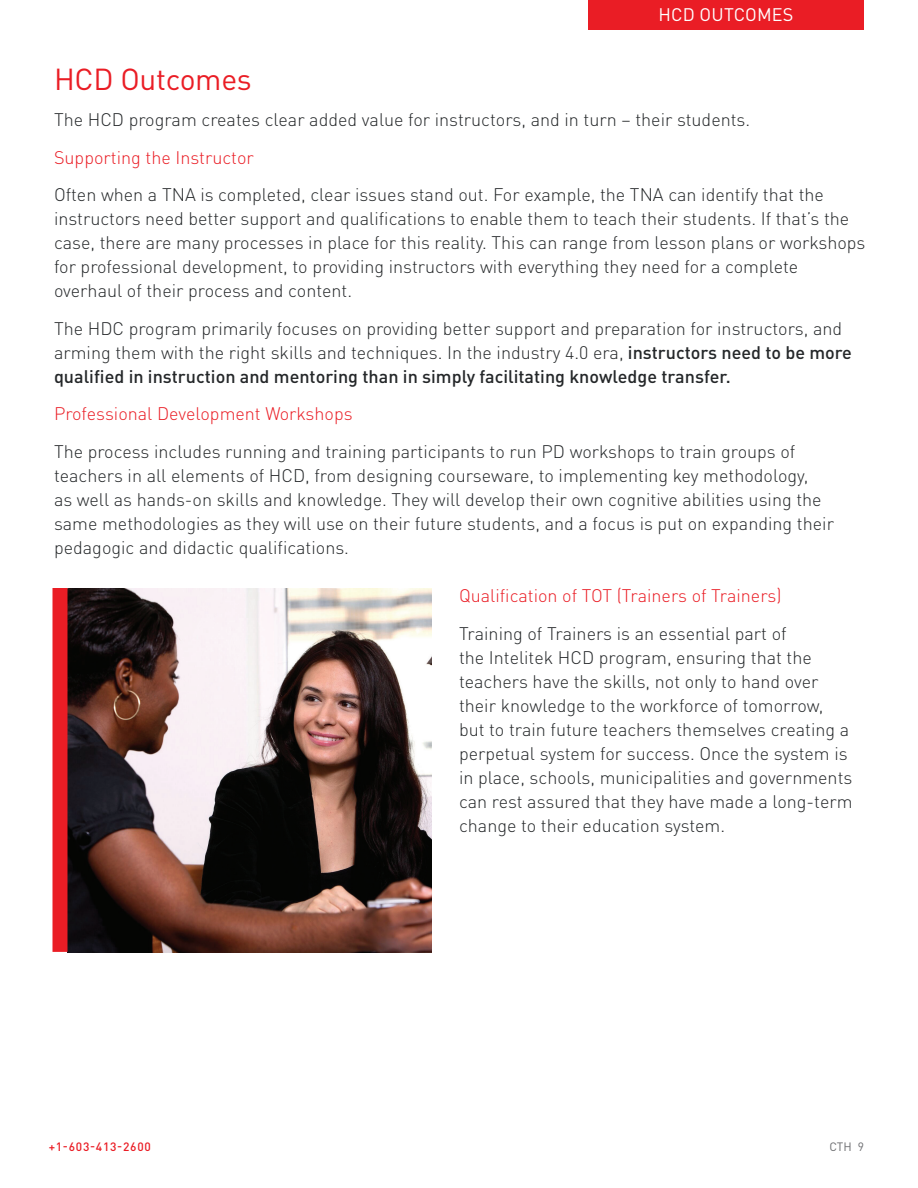
<style>
.page{position:relative;width:918px;height:1188px;background:#fff}
.page>*{position:absolute;margin:0;border:0;box-sizing:border-box;transform-origin:0 0}
.Heading_3{font:30px "DINOT";letter-spacing:-.01em;color:#ea1d25}
.general_description{font:300 18px/24px "DINOT";color:#242729}
.general_description-2{font:300 18px "DINOT";color:#ea1d25}
.Page_Topic{font:18px "DINOT";letter-spacing:.01em;color:#fff}
.t1{font:500 12px "DINOT";letter-spacing:.06em;color:#ea1d25}
.t2{font:12px "DINOT";color:#6c6d70}
.s1{font-weight:500}
</style>
<div class="page">
<div style="left:588px;top:0;width:276px;height:30px;background:#ea1d25"></div>
<img style="left:68px;top:588px;width:364px;height:364px">
<div style="left:52px;top:588px;width:16px;height:364px;background:#ea1d25"></div>
<p class="Heading_3" style="left:54px;top:61px;width:199px">HCD Outcomes</p>
<p class="Page_Topic" style="left:659px;top:3px;width:136px">HCD OUTCOMES</p>
<p class="general_description" style="left:54px;top:108px;width:698px">The HCD program creates clear added value for instructors, and in turn – their students.</p>
<p class="general_description-2" style="left:54px;top:146px;width:201px">Supporting the Instructor</p>
<p class="general_description" style="left:54px;top:183px;width:813px">Often when a TNA is completed, clear issues stand out. For example, the TNA can identify that the instructors need better support and qualifications to enable them to teach their students. If that’s the case, there are many processes in place for this reality. This can range from lesson plans or workshops for professional development, to providing instructors with everything they need for a complete overhaul of their process and content.</p>
<p class="general_description" style="left:54px;top:316px;width:799px">The HDC program primarily focuses on providing better support and preparation for instructors, and arming them with the right skills and techniques. In the industry 4.0 era, <span class="s1">instructors need to be more qualified in instruction and mentoring than in simply facilitating knowledge transfer.</span></p>
<p class="general_description-2" style="left:54px;top:403px;width:300px">Professional Development Workshops</p>
<p class="general_description" style="left:54px;top:439px;width:782px">The process includes running and training participants to run PD workshops to train groups of teachers in all elements of HCD, from designing courseware, to implementing key methodology,<br>as well as hands-on skills and knowledge. They will develop their own cognitive abilities using the same methodologies as they will use on their future students, and a focus is put on expanding their pedagogic and didactic qualifications.</p>
<p class="t1" style="left:49px;top:1139px;width:104px">+1-603-413-2600</p>
<p class="general_description-2" style="left:459px;top:585px;width:324px">Qualification of TOT (Trainers of Trainers)</p>
<p class="general_description" style="left:459px;top:621px;width:395px">Training of Trainers is an essential part of<br>the Intelitek HCD program, ensuring that the teachers have the skills, not only to hand over their knowledge to the workforce of tomorrow, but to train future teachers themselves creating a perpetual system for success. Once the system is in place, schools, municipalities and governments can rest assured that they have made a long-term change to their education system.</p>
<p class="t2" style="left:829px;top:1139px;width:36px">CTH 9</p>
</div>
